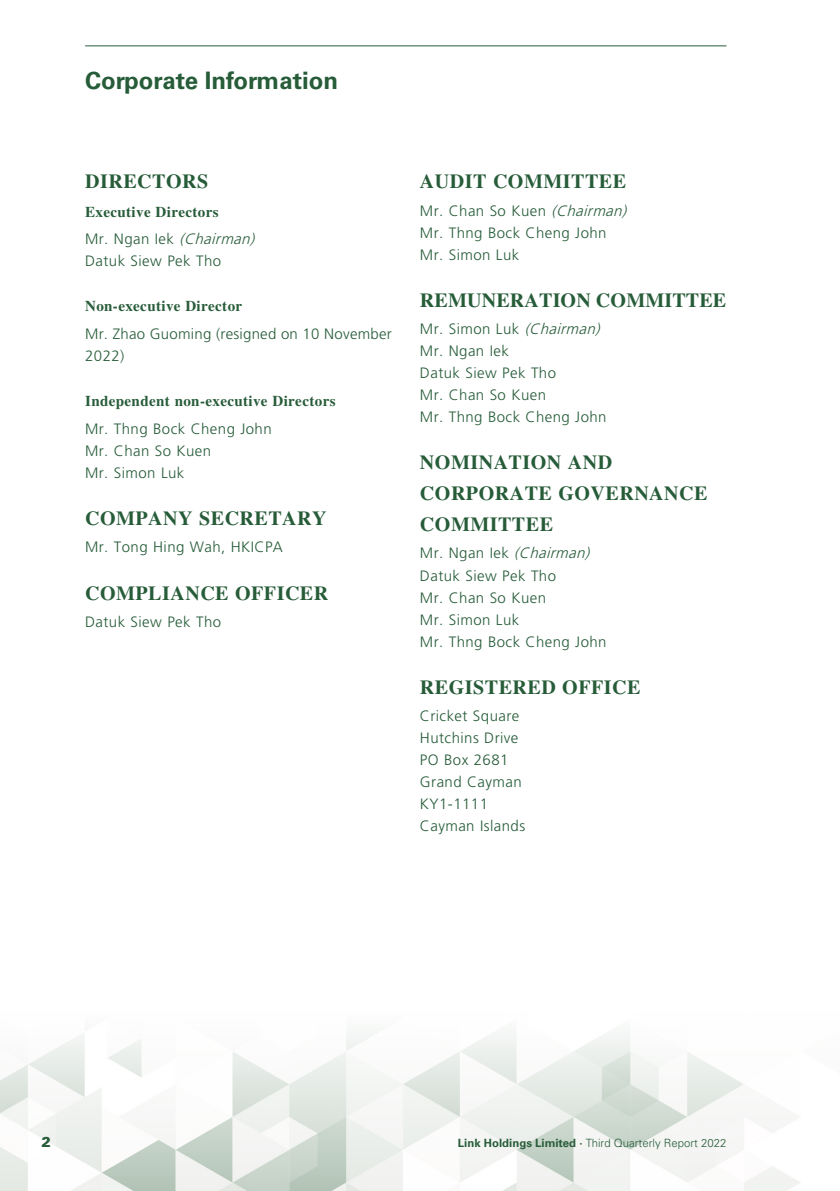
<style>
.page{position:relative;width:840px;height:1191px;background:#fff}
.page>*{position:absolute;margin:0;border:0;box-sizing:border-box;transform-origin:0 0}
.t1{font:700 24px "Univers LT Std";color:#275c39}
.t2{font:700 20px/30.6px "Times LT Std";letter-spacing:.025em;color:#275c39}
.t3{font:300 15px/22px "Frutiger LT Std";letter-spacing:.03em;color:#275c39}
.t4{font:700 15px "Times LT Std";letter-spacing:.025em;color:#275c39}
.t5{font:900 14.2px "Univers LT Std";color:#275c39}
.t6{font:300 11.4px "Univers LT Std";color:#275c39}
.s1{font-style:italic}
.s2{font-weight:700}
</style>
<div class="page">
<img style="left:0;top:1033px;width:800px;height:158px">
<hr style="left:85px;top:45px;width:641px;height:1px;background:#275c39">
<h1 class="t1" style="left:85px;top:67px;width:254px">Corporate Information</h1>
<h2 class="t2" style="left:85px;top:165px;width:124px">DIRECTORS</h2>
<p class="t4" style="left:85px;top:203px;width:135px">Executive Directors</p>
<p class="t3" style="left:85px;top:228px;width:175px">M r . N g a n I e k <span class="s1">(Chairman)<br></span>Datuk Siew Pek Tho</p>
<p class="t4" style="left:85px;top:297px;width:158px">Non-executive Director</p>
<p class="t3" style="left:85px;top:323px;width:308px">Mr. Zhao Guoming (resigned on 10 November<br>2022)</p>
<p class="t4" style="left:85px;top:392px;width:252px">Independent non-executive Directors</p>
<p class="t3" style="left:85px;top:418px;width:188px">Mr. Thng Bock Cheng John<br>Mr. Chan So Kuen<br>Mr. Simon Luk</p>
<h2 class="t2" style="left:85px;top:502px;width:243px">COMPANY SECRETARY</h2>
<p class="t3" style="left:85px;top:536px;width:199px">Mr. Tong Hing Wah, HKICPA</p>
<h2 class="t2" style="left:85px;top:577px;width:244px">COMPLIANCE OFFICER</h2>
<p class="t3" style="left:85px;top:611px;width:137px">Datuk Siew Pek Tho</p>
<h2 class="t2" style="left:420px;top:165px;width:207px">AUDIT COMMITTEE</h2>
<p class="t3" style="left:420px;top:200px;width:212px">M r . C h a n S o K u e n <span class="s1">(Chairman)<br></span>Mr. Thng Bock Cheng John<br>Mr. Simon Luk</p>
<h2 class="t2" style="left:420px;top:284px;width:307px">REMUNERATION COMMITTEE</h2>
<p class="t3" style="left:420px;top:318px;width:188px">M r . S i m o n L u k <span class="s1">(Chairman)<br></span>Mr. Ngan Iek<br>Datuk Siew Pek Tho<br>Mr. Chan So Kuen<br>Mr. Thng Bock Cheng John</p>
<h2 class="t2" style="left:420px;top:447px;width:289px">NOMINATION AND<br>CORPORATE GOVERNANCE<br>COMMITTEE</h2>
<p class="t3" style="left:420px;top:542px;width:188px">M r . N g a n I e k <span class="s1">(Chairman)<br></span>Datuk Siew Pek Tho<br>Mr. Chan So Kuen<br>Mr. Simon Luk<br>Mr. Thng Bock Cheng John</p>
<h2 class="t2" style="left:420px;top:671px;width:222px">REGISTERED OFFICE</h2>
<p class="t3" style="left:420px;top:705px;width:107px">Cricket Square<br>Hutchins Drive<br>PO Box 2681<br>Grand Cayman<br>KY1-1111<br>Cayman Islands</p>
<p class="t5" style="left:42px;top:1133px;width:11px">2</p>
<p class="t6" style="left:457px;top:1136px;width:270px"><span class="s2">Link Holdings Limited ·</span> Third Quarterly Report 2022</p>
</div>
